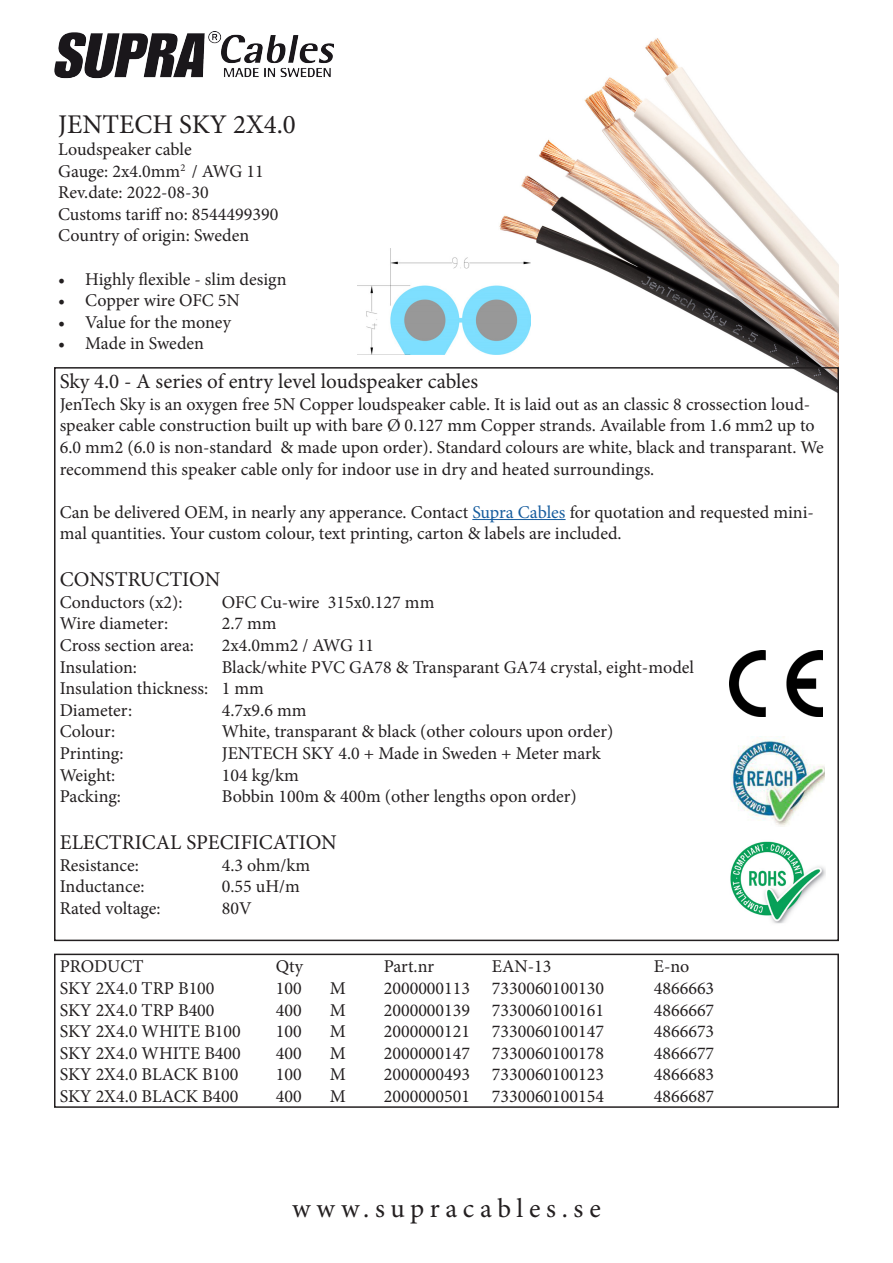
<style>
.page{position:relative;width:893px;height:1263px;background:#fff}
.page>*{position:absolute;margin:0;border:0;box-sizing:border-box;transform-origin:0 0}
.t1{font:27px "Minion Pro";letter-spacing:.2em;color:#231f20}
.t2{font:27px "Minion Pro";color:#231f20}
.t3{font:21px "Minion Pro";color:#231f20}
.t4{font:18px/21.6px "Minion Pro";color:#231f20}
.s1{color:#175d9e}
</style>
<div class="page">
<img style="left:499px;top:38px;width:340px;height:354px">
<img style="left:358px;top:249px;width:173px;height:106px">
<img style="left:54px;top:32px;width:280px;height:47px">
<div style="left:54px;top:954px;width:785px;height:154px;border:2px solid #231f20"></div>
<hr style="left:472px;top:519px;width:94px;height:1px;background:#175d9e">
<img style="left:730px;top:841px;width:95px;height:83px">
<img style="left:729px;top:650px;width:93px;height:66px">
<img style="left:730px;top:736px;width:94px;height:90px">
<p class="t2" style="left:58px;top:107px;width:239px">JENTECH SKY 2X4.0</p>
<p class="t4" style="left:58px;top:139px;width:135px">Loudspeaker cable</p>
<p class="t4" style="left:58px;top:160px;width:207px">Gauge: 2x4.0mm<sup>2</sup> / AWG 11</p>
<p class="t4" style="left:58px;top:182px;width:152px">Rev.date: 2022-08-30</p>
<p class="t4" style="left:58px;top:203px;width:222px">Customs tariff no: 8544499390</p>
<p class="t4" style="left:58px;top:225px;width:192px">Country of origin: Sweden</p>
<p class="t4" style="left:58px;top:268px;width:230px">• Highly flexible - slim design</p>
<p class="t4" style="left:58px;top:290px;width:183px">• Copper wire OFC 5N</p>
<p class="t4" style="left:58px;top:311px;width:174px">• Value for the money</p>
<p class="t4" style="left:58px;top:333px;width:147px">• Made in Sweden</p>
<p class="t3" style="left:60px;top:367px;width:420px">Sky 4.0 - A series of entry level loudspeaker cables</p>
<p class="t4" style="left:60px;top:393px;width:766px">JenTech Sky is an oxygen free 5N Copper loudspeaker cable. It is laid out as an classic 8 crossection loud&shy;speaker cable construction built up with bare Ø 0.127 mm Copper strands. Available from 1.6 mm2 up to 6.0 mm2 (6.0 is non-standard &amp; made upon order). Standard colours are white, black and transparant. We recommend this speaker cable only for indoor use in dry and heated surroundings.</p>
<p class="t4" style="left:60px;top:501px;width:756px">Can be delivered OEM, in nearly any apperance. Contact <span class="s1">Supra Cables</span> for quotation and requested mini&shy;mal quantities. Your custom colour, text printing, carton &amp; labels are included.</p>
<p class="t3" style="left:60px;top:565px;width:162px">CONSTRUCTION</p>
<p class="t4" style="left:60px;top:591px;width:124px">Conductors (x2):</p>
<p class="t4" style="left:222px;top:591px;width:214px">OFC Cu-wire 315x0.127 mm</p>
<p class="t4" style="left:60px;top:613px;width:110px">Wire diameter:</p>
<p class="t4" style="left:222px;top:613px;width:56px">2.7 mm</p>
<p class="t4" style="left:60px;top:634px;width:136px">Cross section area:</p>
<p class="t4" style="left:222px;top:634px;width:154px">2x4.0mm2 / AWG 11</p>
<p class="t4" style="left:60px;top:656px;width:79px">Insulation:</p>
<p class="t4" style="left:222px;top:656px;width:474px">Black/white PVC GA78 &amp; Transparant GA74 crystal, eight-model</p>
<p class="t4" style="left:60px;top:678px;width:206px">Insulation thickness: 1 mm</p>
<p class="t4" style="left:60px;top:699px;width:74px">Diameter:</p>
<p class="t4" style="left:222px;top:699px;width:86px">4.7x9.6 mm</p>
<p class="t4" style="left:60px;top:721px;width:57px">Colour:</p>
<p class="t4" style="left:222px;top:721px;width:393px">White, transparant &amp; black (other colours upon order)</p>
<p class="t4" style="left:60px;top:742px;width:65px">Printing:</p>
<p class="t4" style="left:222px;top:742px;width:381px">JENTECH SKY 4.0 + Made in Sweden + Meter mark</p>
<p class="t4" style="left:60px;top:764px;width:57px">Weight:</p>
<p class="t4" style="left:222px;top:764px;width:79px">104 kg/km</p>
<p class="t4" style="left:60px;top:786px;width:63px">Packing:</p>
<p class="t4" style="left:222px;top:786px;width:356px">Bobbin 100m &amp; 400m (other lengths opon order)</p>
<p class="t3" style="left:60px;top:828px;width:279px">ELECTRICAL SPECIFICATION</p>
<p class="t4" style="left:60px;top:854px;width:81px">Resistance:</p>
<p class="t4" style="left:222px;top:854px;width:90px">4.3 ohm/km</p>
<p class="t4" style="left:60px;top:876px;width:86px">Inductance:</p>
<p class="t4" style="left:222px;top:876px;width:80px">0.55 uH/m</p>
<p class="t4" style="left:60px;top:897px;width:102px">Rated voltage:</p>
<p class="t4" style="left:222px;top:897px;width:31px">80V</p>
<p class="t4" style="left:60px;top:956px;width:85px">PRODUCT</p>
<p class="t4" style="left:276px;top:956px;width:29px">Qty</p>
<p class="t4" style="left:384px;top:956px;width:52px">Part.nr</p>
<p class="t4" style="left:492px;top:956px;width:61px">EAN-13</p>
<p class="t4" style="left:654px;top:956px;width:37px">E-no</p>
<p class="t4" style="left:60px;top:977px;width:156px">SKY 2X4.0 TRP B100</p>
<p class="t4" style="left:276px;top:977px;width:27px">100</p>
<p class="t4" style="left:330px;top:977px;width:18px">M</p>
<p class="t4" style="left:384px;top:977px;width:222px">2000000113 7330060100130</p>
<p class="t4" style="left:654px;top:977px;width:62px">4866663</p>
<p class="t4" style="left:60px;top:999px;width:156px">SKY 2X4.0 TRP B400</p>
<p class="t4" style="left:276px;top:999px;width:27px">400</p>
<p class="t4" style="left:330px;top:999px;width:18px">M</p>
<p class="t4" style="left:384px;top:999px;width:222px">2000000139 7330060100161</p>
<p class="t4" style="left:654px;top:999px;width:62px">4866667</p>
<p class="t4" style="left:60px;top:1021px;width:183px">SKY 2X4.0 WHITE B100</p>
<p class="t4" style="left:276px;top:1021px;width:27px">100</p>
<p class="t4" style="left:330px;top:1021px;width:18px">M</p>
<p class="t4" style="left:384px;top:1021px;width:222px">2000000121 7330060100147</p>
<p class="t4" style="left:654px;top:1021px;width:62px">4866673</p>
<p class="t4" style="left:60px;top:1042px;width:183px">SKY 2X4.0 WHITE B400</p>
<p class="t4" style="left:276px;top:1042px;width:27px">400</p>
<p class="t4" style="left:330px;top:1042px;width:18px">M</p>
<p class="t4" style="left:384px;top:1042px;width:222px">2000000147 7330060100178</p>
<p class="t4" style="left:654px;top:1042px;width:62px">4866677</p>
<p class="t4" style="left:60px;top:1064px;width:180px">SKY 2X4.0 BLACK B100</p>
<p class="t4" style="left:276px;top:1064px;width:27px">100</p>
<p class="t4" style="left:330px;top:1064px;width:18px">M</p>
<p class="t4" style="left:384px;top:1064px;width:222px">2000000493 7330060100123</p>
<p class="t4" style="left:654px;top:1064px;width:62px">4866683</p>
<p class="t4" style="left:60px;top:1085px;width:180px">SKY 2X4.0 BLACK B400</p>
<p class="t4" style="left:276px;top:1085px;width:27px">400</p>
<p class="t4" style="left:330px;top:1085px;width:18px">M</p>
<p class="t4" style="left:384px;top:1085px;width:222px">2000000501 7330060100154</p>
<p class="t4" style="left:654px;top:1085px;width:62px">4866687</p>
<p class="t1" style="left:292px;top:1190px;width:310px">www.supracables.se</p>
</div>
